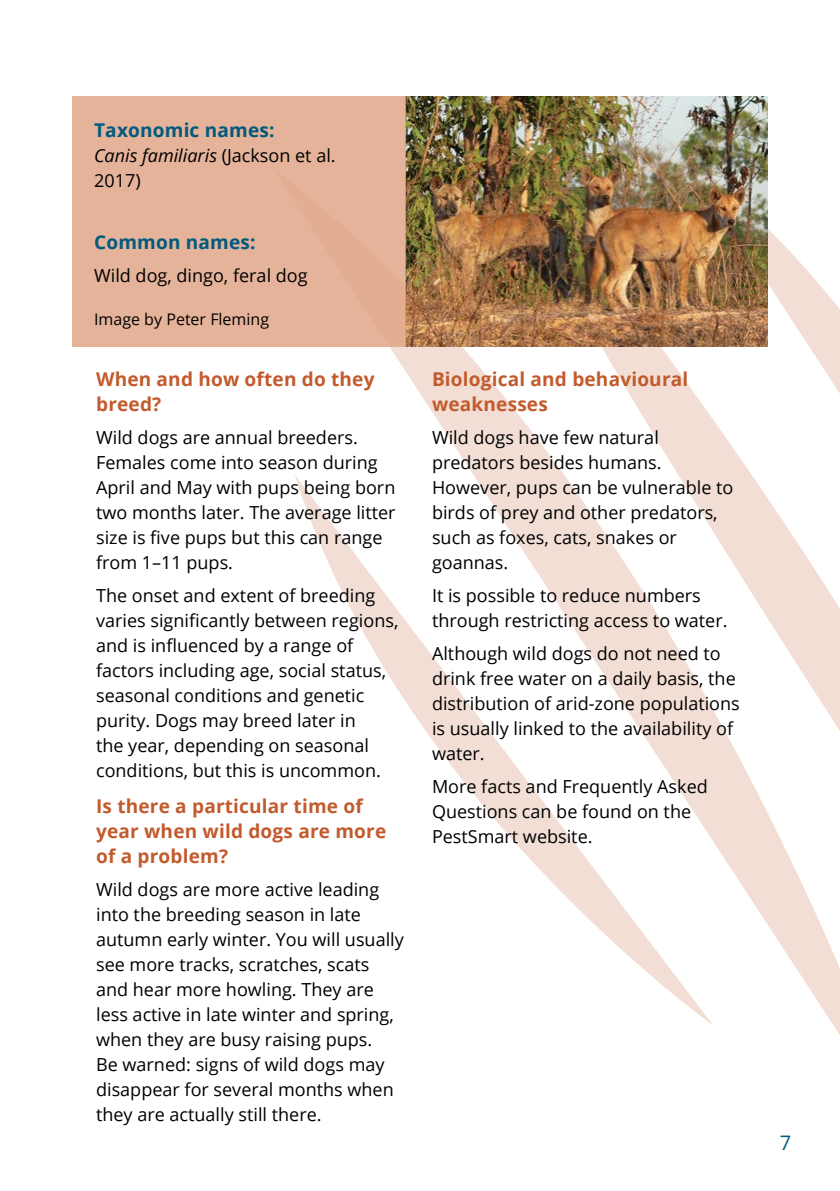
<style>
.page{position:relative;width:840px;height:1191px;background:#fff}
.page>*{position:absolute;margin:0;border:0;box-sizing:border-box;transform-origin:0 0}
.t1{font:20px "Open Sans";color:#00597e}
.t2{font:700 19px/25px "Open Sans";letter-spacing:.01em;color:#c35a2c}
.t3{font:700 19px "Open Sans";letter-spacing:.01em;color:#00597e}
.t4{font:18px/25px "Open Sans";color:#000}
.t5{font:16px "Open Sans";color:#000}
.s1{font-style:italic}
</style>
<div class="page">
<svg style="left:390px;top:168px;width:449px;height:865px"></svg>
<svg style="left:295px;top:474px;width:417px;height:551px"></svg>
<img style="left:405px;top:96px;width:362px;height:251px">
<div style="left:72px;top:96px;width:333px;height:251px;background:#e4b39a"></div>
<p class="t3" style="left:94px;top:117px;width:182px">Taxonomic names:</p>
<p class="t4" style="left:94px;top:143px;width:243px"><span class="s1">Canis familiaris</span> (Jackson et al.<br>2017)</p>
<p class="t3" style="left:94px;top:228px;width:163px">Common names:</p>
<p class="t4" style="left:94px;top:262px;width:215px">Wild dog, dingo, feral dog</p>
<p class="t5" style="left:94px;top:308px;width:176px">Image by Peter Fleming</p>
<p class="t2" style="left:96px;top:366px;width:280px">When and how often do they breed?</p>
<p class="t4" style="left:96px;top:424px;width:301px">Wild dogs are annual breeders.<br>Females come into season during<br>April and May with pups being born two months later. The average litter size is five pups but this can range from 1–11 pups.</p>
<p class="t4" style="left:96px;top:582px;width:304px">The onset and extent of breeding varies significantly between regions, and is influenced by a range of factors including age, social status, seasonal conditions and genetic purity. Dogs may breed later in<br>the year, depending on seasonal conditions, but this is uncommon.</p>
<p class="t2" style="left:96px;top:793px;width:291px">Is there a particular time of year when wild dogs are more of a problem?</p>
<p class="t4" style="left:96px;top:876px;width:309px">Wild dogs are more active leading into the breeding season in late autumn early winter. You will usually see more tracks, scratches, scats and hear more howling. They are less active in late winter and spring, when they are busy raising pups.<br>Be warned: signs of wild dogs may disappear for several months when they are actually still there.</p>
<p class="t2" style="left:432px;top:366px;width:258px">Biological and behavioural weaknesses</p>
<p class="t4" style="left:432px;top:424px;width:303px">Wild dogs have few natural predators besides humans.<br>However, pups can be vulnerable to birds of prey and other predators, such as foxes, cats, snakes or goannas.</p>
<p class="t4" style="left:432px;top:582px;width:297px">It is possible to reduce numbers through restricting access to water.</p>
<p class="t4" style="left:432px;top:640px;width:309px">Although wild dogs do not need to drink free water on a daily basis, the distribution of arid-zone populations is usually linked to the availability of water.</p>
<p class="t4" style="left:432px;top:773px;width:277px">More facts and Frequently Asked<br>Questions can be found on the<br>PestSmart website.</p>
<p class="t1" style="left:779px;top:1129px;width:13px">7</p>
</div>
